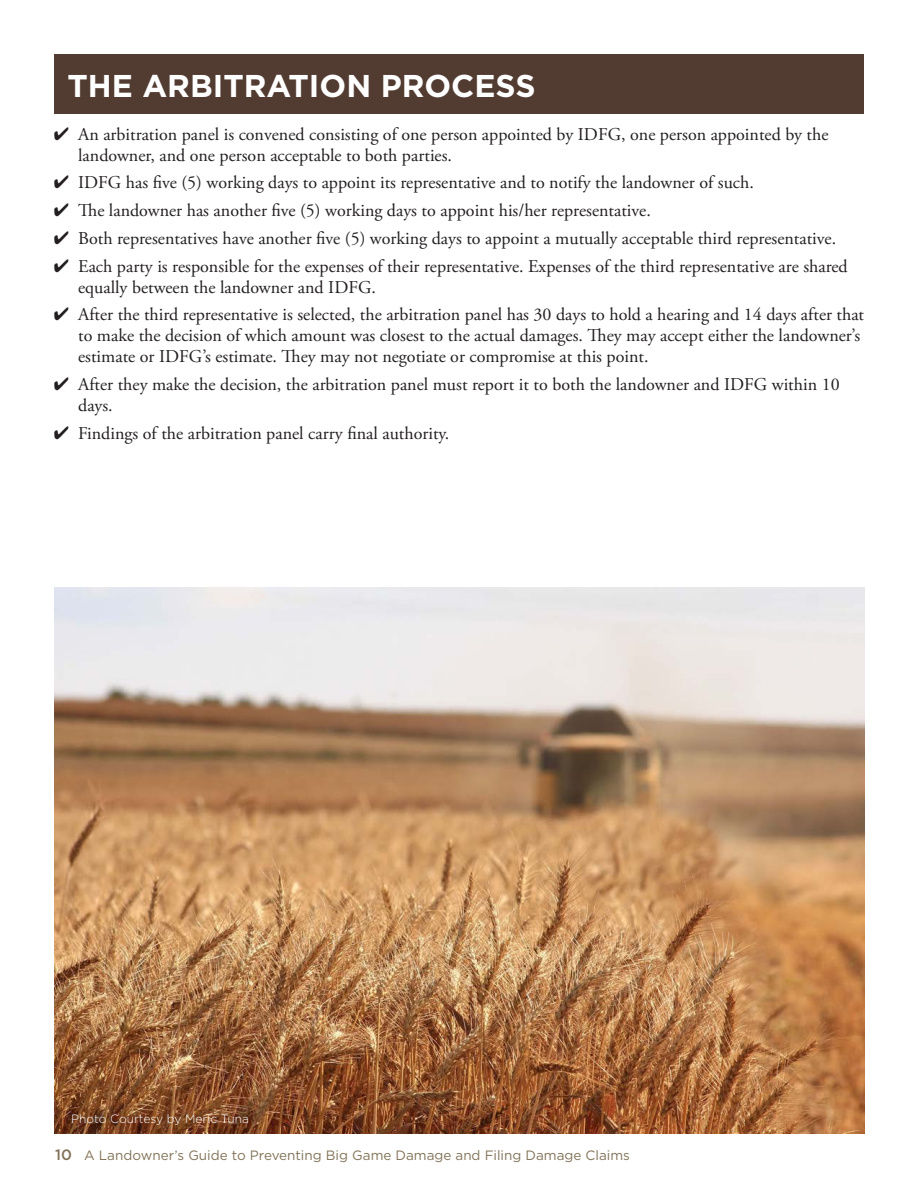
<style>
.page{position:relative;width:918px;height:1188px;background:#fff}
.page>*{position:absolute;margin:0;border:0;box-sizing:border-box;transform-origin:0 0}
.t1{font:700 31.5px "Gotham";color:#fff}
.Body_Text{font:18px/21px "Adobe Garamond Pro";color:#231f20}
.t2{font:13.5px "Gotham";color:#827358}
.Photo_Cred{font:300 12px "Gotham";color:#fff}
.s1{font-weight:500;font-size:15px}
</style>
<div class="page">
<div style="left:54px;top:54px;width:810px;height:60px;background:#523c32"></div>
<img style="left:54px;top:587px;width:810px;height:547px">
<p class="t1" style="left:67px;top:65px;width:470px">THE ARBITRATION PROCESS</p>
<p class="Body_Text" style="left:78px;top:124px;width:752px;text-indent:-24px">✔ An arbitration panel is convened consisting of one person appointed by IDFG, one person appointed by the landowner, and one person acceptable to both parties.</p>
<p class="Body_Text" style="left:54px;top:173px;width:701px">✔ IDFG has five (5) working days to appoint its representative and to notify the landowner of such.</p>
<p class="Body_Text" style="left:54px;top:201px;width:598px">✔ The landowner has another five (5) working days to appoint his/her representative.</p>
<p class="Body_Text" style="left:54px;top:228px;width:784px">✔ Both representatives have another five (5) working days to appoint a mutually acceptable third representative.</p>
<p class="Body_Text" style="left:78px;top:256px;width:771px;text-indent:-24px">✔ Each party is responsible for the expenses of their representative. Expenses of the third representative are shared equally between the landowner and IDFG.</p>
<p class="Body_Text" style="left:78px;top:305px;width:788px;text-indent:-24px">✔ After the third representative is selected, the arbitration panel has 30 days to hold a hearing and 14 days after that to make the decision of which amount was closest to the actual damages. They may accept either the landowner’s estimate or IDFG’s estimate. They may not negotiate or compromise at this point.</p>
<p class="Body_Text" style="left:78px;top:375px;width:763px;text-indent:-24px">✔ After they make the decision, the arbitration panel must report it to both the landowner and IDFG within 10 days.</p>
<p class="Body_Text" style="left:54px;top:423px;width:397px">✔ Findings of the arbitration panel carry final authority.</p>
<p class="Photo_Cred" style="left:71px;top:1111px;width:179px">Photo Courtesy by Meric Tuna</p>
<p class="t2" style="left:55px;top:1146px;width:576px"><span class="s1">10</span> A Landowner’s Guide to Preventing Big Game Damage and Filing Damage Claims</p>
</div>
